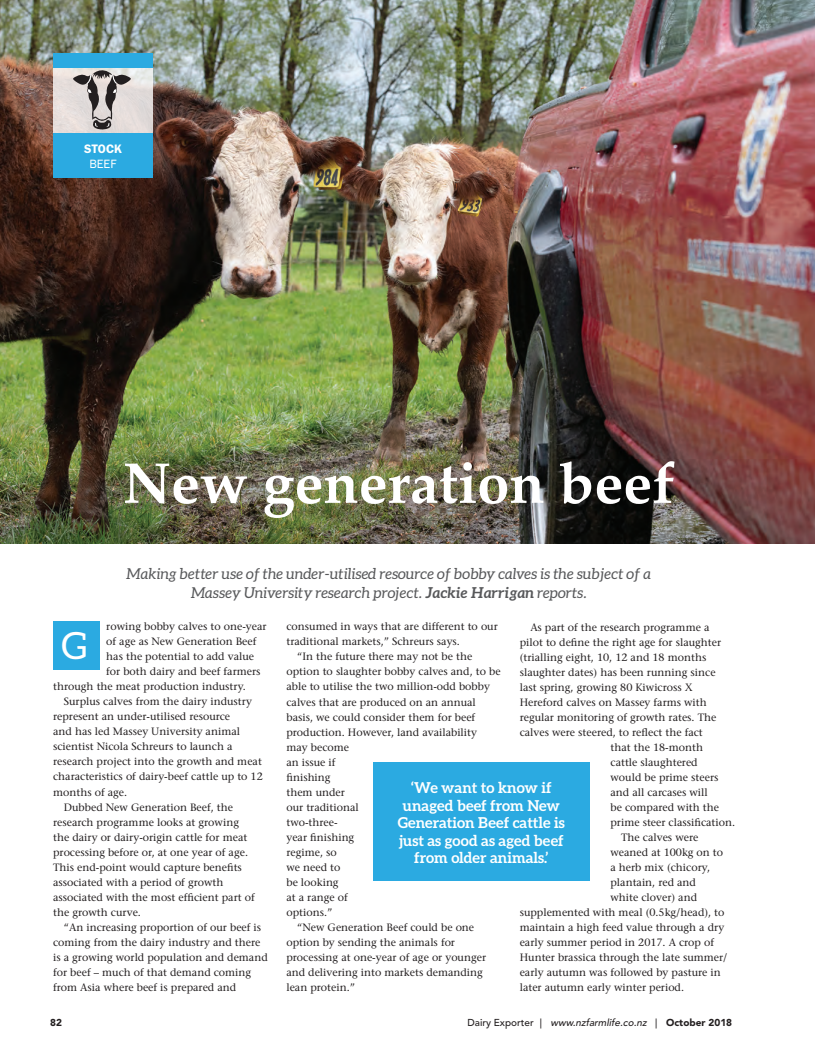
<style>
.page{position:relative;width:815px;height:1053px;background:#fff}
.page>*{position:absolute;margin:0;border:0;box-sizing:border-box;transform-origin:0 0}
.CW_TEXT{font:700 57.75px "Palatino";color:#fff}
.t1{font:37.5px "Aleo";color:#fff}
.CW_TEXT-2{font:italic 15px/18.8px "Aleo";color:#57585a;text-align:center}
.CW_TEXT-3{font:700 15px/17.5px "Aleo";color:#fff;text-align:center}
.t2{font:600 12.38px "Franklin Gothic";letter-spacing:-.01em;color:#fff}
.t3{font:12.38px "Franklin Gothic";color:#fff}
.CW_TEXT-4{font:500 10.62px/15px "Stone Serif Std";color:#231f20}
.t4{font:italic 500 10px "Avenir";color:#231f20}
.t5{font:900 10px "Avenir";color:#231f20}
.s1{font-weight:700}
.s2{font-style:normal}
.s3{font-weight:900;font-style:normal}
</style>
<div class="page">
<img style="left:0;top:0;width:815px;height:543px">
<div style="left:127px;top:462px;width:563px;height:71px;background:#231f20;opacity:0"></div>
<svg style="left:53px;top:67px;width:100px;height:66px;background:#e2dedc"></svg>
<div style="left:53px;top:133px;width:100px;height:44px;background:#2baae1"></div>
<div style="left:53px;top:53px;width:100px;height:14px;background:#2baae1"></div>
<svg style="left:72px;top:67px;width:60px;height:62px;background:#b1adac"></svg>
<div style="left:53px;top:621px;width:46px;height:49px;background:#2baae1"></div>
<div style="left:373px;top:762px;width:216px;height:119px;background:#2baae1"></div>
<p class="t2" style="left:84px;top:141px;width:39px">STOCK</p>
<p class="t3" style="left:89px;top:156px;width:29px">BEEF</p>
<p class="CW_TEXT" style="left:123px;top:434px;width:553px">New generation beef</p>
<p class="CW_TEXT-2" style="left:127px;top:564px;width:526px">Making better use of the under-utilised resource of bobby calves is the subject of a<br>Massey University research project. <span class="s1">Jackie Harrigan</span> reports.</p>
<p class="CW_TEXT-4" style="left:106px;top:619px;width:162px">rowing bobby calves to one-year</p>
<p class="CW_TEXT-4" style="left:106px;top:634px;width:152px">of age as New Generation Beef</p>
<p class="CW_TEXT-4" style="left:106px;top:649px;width:149px">has the potential to add value</p>
<p class="CW_TEXT-4" style="left:106px;top:664px;width:156px">for both dairy and beef farmers</p>
<p class="CW_TEXT-4" style="left:53px;top:679px;width:194px">through the meat production industry.</p>
<p class="CW_TEXT-4" style="left:53px;top:694px;width:211px;text-indent:11px">Surplus calves from the dairy industry represent an under-utilised resource<br>and has led Massey University animal scientist Nicola Schreurs to launch a research project into the growth and meat characteristics of dairy-beef cattle up to 12 months of age.</p>
<p class="CW_TEXT-4" style="left:53px;top:799px;width:203px;text-indent:11px">Dubbed New Generation Beef, the research programme looks at growing the dairy or dairy-origin cattle for meat processing before or, at one year of age.<br>This end-point would capture benefits associated with a period of growth associated with the most efficient part of the growth curve.</p>
<p class="CW_TEXT-4" style="left:53px;top:919px;width:216px;text-indent:11px">“An increasing proportion of our beef is coming from the dairy industry and there is a growing world population and demand for beef – much of that demand coming from Asia where beef is prepared and</p>
<p class="t1" style="left:62px;top:624px;width:27px">G</p>
<p class="CW_TEXT-4" style="left:286px;top:619px;width:213px">consumed in ways that are different to our traditional markets,” Schreurs says.</p>
<p class="CW_TEXT-4" style="left:286px;top:649px;width:216px;text-indent:11px">“In the future there may not be the option to slaughter bobby calves and, to be able to utilise the two million-odd bobby calves that are produced on an annual basis, we could consider them for beef production. However, land availability may become<br>an issue if<br>finishing<br>them under<br>our traditional<br>two-three-<br>year finishing<br>regime, so<br>we need to<br>be looking<br>at a range of<br>options.”</p>
<p class="CW_TEXT-4" style="left:286px;top:919px;width:201px;text-indent:11px">“New Generation Beef could be one option by sending the animals for processing at one-year of age or younger and delivering into markets demanding lean protein.”</p>
<p class="CW_TEXT-4" style="left:530px;top:619px;width:181px">As part of the research programme a</p>
<p class="CW_TEXT-4" style="left:520px;top:634px;width:203px">pilot to define the right age for slaughter</p>
<p class="CW_TEXT-4" style="left:520px;top:649px;width:188px">(trialling eight, 10, 12 and 18 months</p>
<p class="CW_TEXT-4" style="left:520px;top:664px;width:197px">slaughter dates) has been running since</p>
<p class="CW_TEXT-4" style="left:520px;top:679px;width:175px">last spring, growing 80 Kiwicross X</p>
<p class="CW_TEXT-4" style="left:520px;top:694px;width:189px">Hereford calves on Massey farms with</p>
<p class="CW_TEXT-4" style="left:520px;top:709px;width:198px">regular monitoring of growth rates. The</p>
<p class="CW_TEXT-4" style="left:520px;top:724px;width:185px">calves were steered, to reflect the fact</p>
<p class="CW_TEXT-4" style="left:610px;top:739px;width:94px">that the 18-month</p>
<p class="CW_TEXT-4" style="left:610px;top:754px;width:89px">cattle slaughtered</p>
<p class="CW_TEXT-4" style="left:610px;top:769px;width:109px">would be prime steers</p>
<p class="CW_TEXT-4" style="left:610px;top:784px;width:99px">and all carcases will</p>
<p class="CW_TEXT-4" style="left:610px;top:799px;width:110px">be compared with the</p>
<p class="CW_TEXT-4" style="left:610px;top:814px;width:126px">prime steer classification.</p>
<p class="CW_TEXT-4" style="left:621px;top:829px;width:79px">The calves were</p>
<p class="CW_TEXT-4" style="left:610px;top:844px;width:114px">weaned at 100kg on to</p>
<p class="CW_TEXT-4" style="left:610px;top:859px;width:101px">a herb mix (chicory,</p>
<p class="CW_TEXT-4" style="left:610px;top:874px;width:87px">plantain, red and</p>
<p class="CW_TEXT-4" style="left:610px;top:889px;width:88px">white clover) and</p>
<p class="CW_TEXT-4" style="left:520px;top:904px;width:206px">supplemented with meal (0.5kg/head), to</p>
<p class="CW_TEXT-4" style="left:520px;top:919px;width:206px">maintain a high feed value through a dry</p>
<p class="CW_TEXT-4" style="left:520px;top:934px;width:196px">early summer period in 2017. A crop of</p>
<p class="CW_TEXT-4" style="left:520px;top:949px;width:209px">Hunter brassica through the late summer/</p>
<p class="CW_TEXT-4" style="left:520px;top:964px;width:203px">early autumn was followed by pasture in</p>
<p class="CW_TEXT-4" style="left:520px;top:979px;width:166px">later autumn early winter period.</p>
<p class="CW_TEXT-3" style="left:398px;top:778px;width:169px">‘We want to know if unaged beef from New<br>Generation Beef cattle is just as good as aged beef from older animals.’</p>
<p class="t5" style="left:50px;top:1016px;width:13px">82</p>
<p class="t4" style="left:467px;top:1016px;width:266px"><span class="s2">Dairy Exporter |</span> www.nzfarmlife.co.nz <span class="s2">|</span> <span class="s3">October 2018</span></p>
</div>
